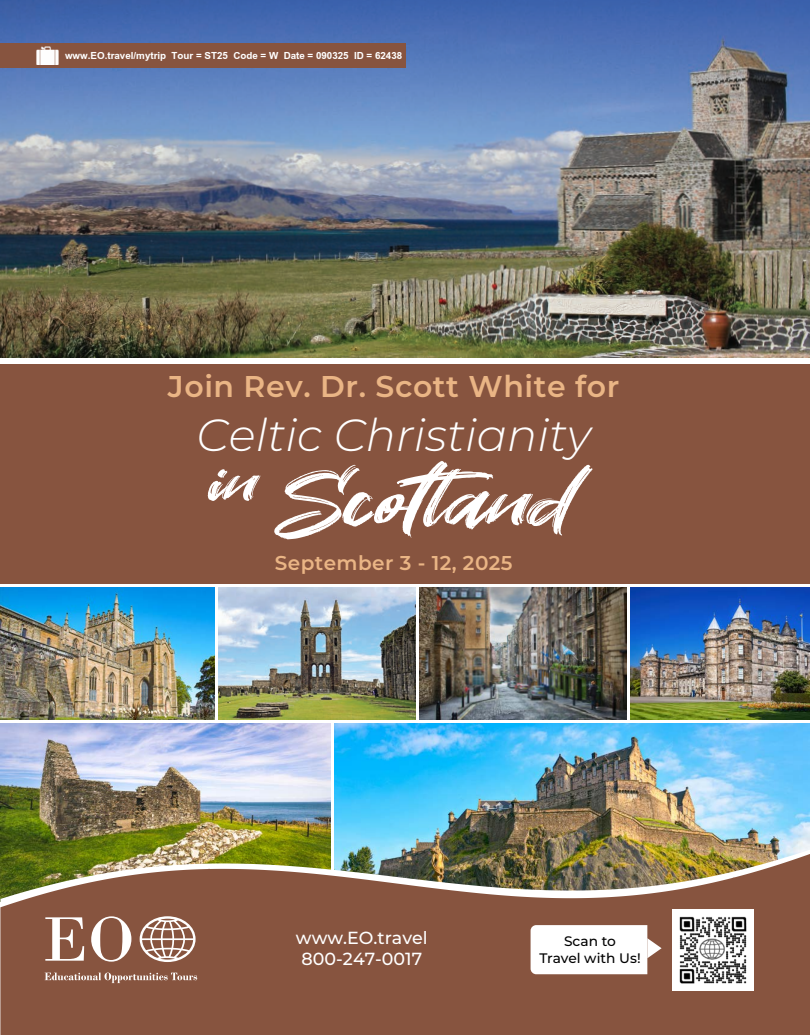
<style>
.page{position:relative;width:810px;height:1035px;background:#fff}
.page>*{position:absolute;margin:0;border:0;box-sizing:border-box;transform-origin:0 0}
.t1{font:90px "Great Sejagad";color:#fff;scale:1.25 1}
.t2{font:italic 300 45px "Montserrat";color:#fff}
.t3{font:600 30px "Montserrat";letter-spacing:.02em;color:#eab585}
.t4{font:600 20px "Montserrat";letter-spacing:.02em;color:#eab585}
.t5{font:500 17.5px/21px "Montserrat";color:#fff;text-align:center}
.t6{font:700 15px "Browallia New";color:#fff}
.t7{font:500 13.75px/16.5px "Montserrat";color:#000;text-align:center}
</style>
<div class="page">
<img style="left:0;top:724px;width:330px;height:126px">
<img style="left:334px;top:724px;width:476px;height:126px">
<img style="left:0;top:0;width:810px;height:357px">
<div style="left:0;top:364px;width:810px;height:220px;background:#87543f"></div>
<div style="left:0;top:43px;width:405px;height:25px;background:#87543f"></div>
<img style="left:36px;top:47px;width:23px;height:18px">
<img style="left:0;top:850px;width:807px;height:4px">
<svg style="left:0;top:854px;width:810px;height:181px;background:#8a6047"></svg>
<img style="left:631px;top:588px;width:179px;height:131px">
<img style="left:420px;top:588px;width:207px;height:131px">
<img style="left:219px;top:588px;width:197px;height:131px">
<img style="left:0;top:588px;width:215px;height:131px">
<img style="left:673px;top:909px;width:81px;height:81px">
<svg style="left:531px;top:925px;width:131px;height:49px"></svg>
<svg style="left:45px;top:917px;width:39px;height:44px"></svg>
<svg style="left:91px;top:916px;width:40px;height:46px"></svg>
<svg style="left:45px;top:973px;width:152px;height:10px;background:#a57f6f"></svg>
<svg style="left:140px;top:916px;width:56px;height:46px"></svg>
<p class="t6" style="left:65px;top:46px;width:339px">www.EO.travel/mytrip Tour = ST25 Code = W Date = 090325 ID = 62438</p>
<h3 class="t3" style="left:168px;top:365px;width:453px">Join Rev. Dr. Scott White for</h3>
<h2 class="t2" style="left:197px;top:404px;width:396px">Celtic Christianity</h2>
<h1 class="t1" style="left:211px;top:450px;width:294px"><sup>in</sup> Scotland</h1>
<h3 class="t4" style="left:275px;top:549px;width:239px">September 3 - 12, 2025</h3>
<p class="t5" style="left:296px;top:927px;width:133px">www.EO.travel<br>800-247-0017</p>
<p class="t7" style="left:539px;top:932px;width:103px">Scan to<br>Travel with Us!</p>
</div>
